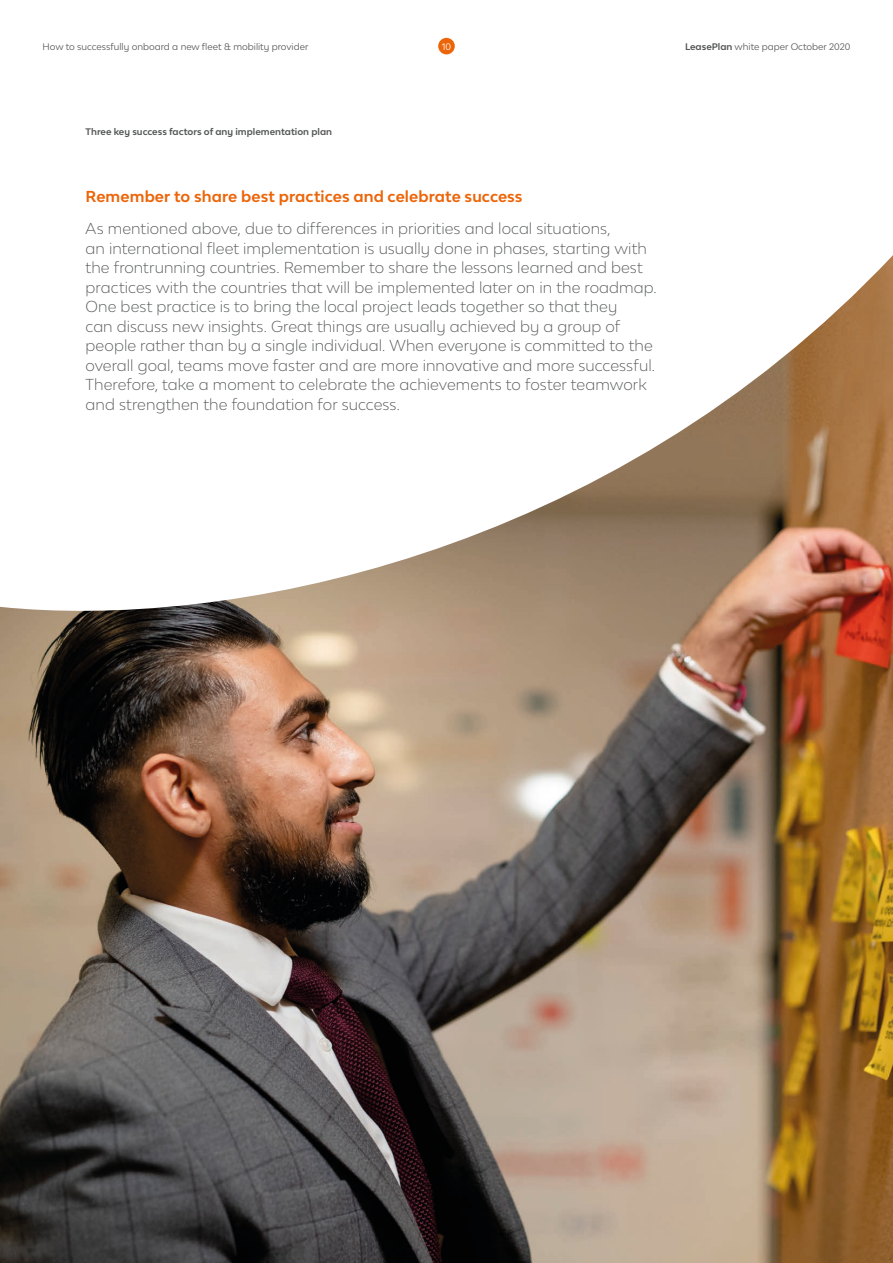
<style>
.page{position:relative;width:893px;height:1263px;background:#fff}
.page>*{position:absolute;margin:0;border:0;box-sizing:border-box;transform-origin:0 0}
.t1{font:300 15px/19.5px "Lease Plan";letter-spacing:.005em;color:#555757}
.t2{font:700 15px "Lease Plan";letter-spacing:.005em;color:#ec6509}
.t3{font:9px "Lease Plan";color:#555757}
.t4{font:700 9px "Lease Plan";color:#555757}
.t5{font:9px "Lease Plan";color:#fff}
.s1{font-weight:700}
</style>
<div class="page">
<img style="left:0;top:255px;width:893px;height:1008px">
<div style="left:438px;top:38px;width:17px;height:16px;background:#ec6509;border-radius:50%"></div>
<p class="t3" style="left:43px;top:40px;width:267px">How to successfully onboard a new fleet &amp; mobility provider</p>
<p class="t5" style="left:442px;top:40px;width:11px">10</p>
<p class="t3" style="left:685px;top:40px;width:167px"><span class="s1">LeasePlan</span> white paper October 2020</p>
<p class="t4" style="left:86px;top:126px;width:248px">Three key success factors of any implementation plan</p>
<p class="t2" style="left:86px;top:187px;width:439px">Remember to share best practices and celebrate success</p>
<p class="t1" style="left:86px;top:219px;width:573px">As mentioned above, due to differences in priorities and local situations,<br>an international fleet implementation is usually done in phases, starting with the frontrunning countries. Remember to share the lessons learned and best practices with the countries that will be implemented later on in the roadmap.<br>One best practice is to bring the local project leads together so that they<br>can discuss new insights. Great things are usually achieved by a group of people rather than by a single individual. When everyone is committed to the overall goal, teams move faster and are more innovative and more successful.<br>Therefore, take a moment to celebrate the achievements to foster teamwork and strengthen the foundation for success.</p>
</div>
